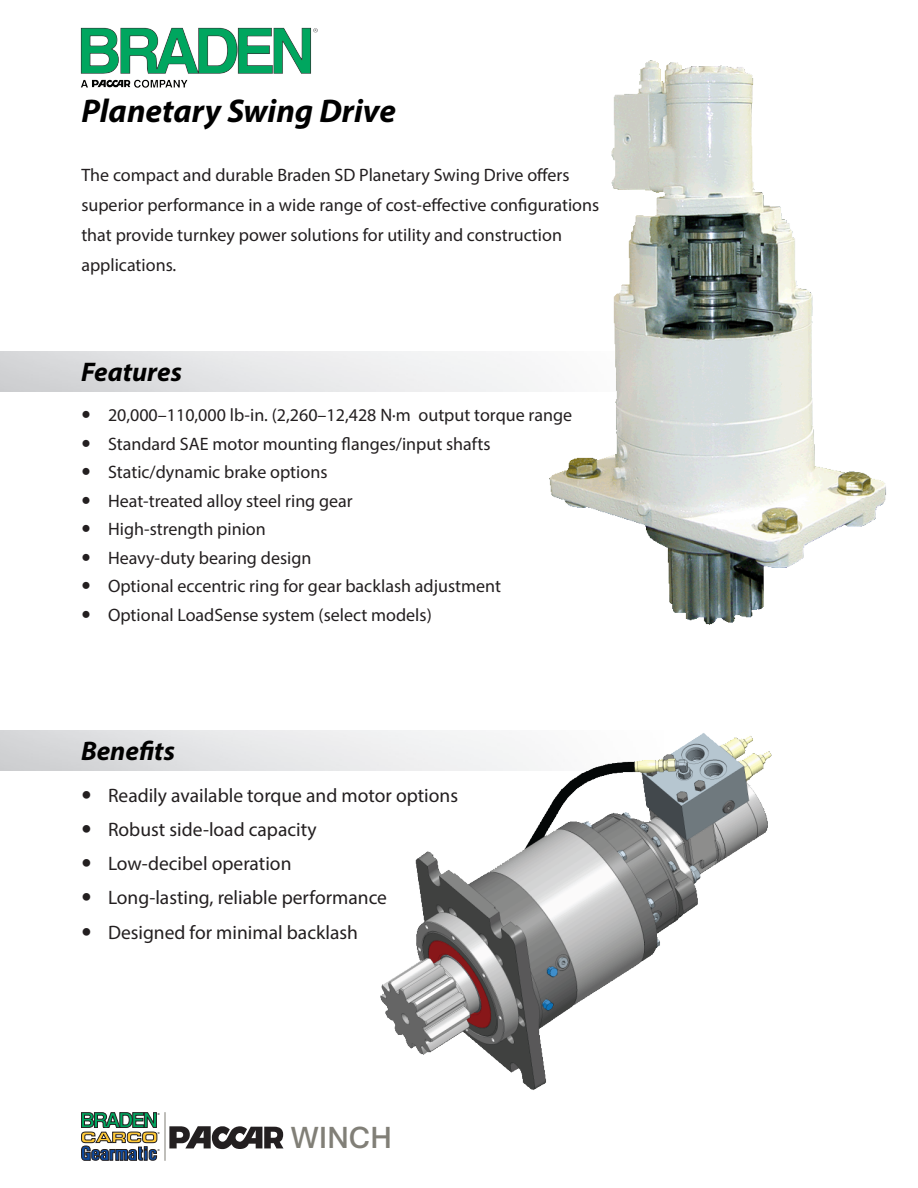
<style>
.page{position:relative;width:918px;height:1188px;background:#fff}
.page>*{position:absolute;margin:0;border:0;box-sizing:border-box;transform-origin:0 0}
.t1{font:italic 700 33px "Myriad Pro";color:#000}
.t2{font:700 31.95px "Shruti";color:#817f77}
.t3{font:italic 700 27px "Myriad Pro";color:#000}
.t4{font:19.5px "Myriad Pro";color:#231f20}
.t5{font:18px/30px "Myriad Pro";color:#231f20}
.t6{font:5.85px "Myriad Pro";color:#231f20}
</style>
<div class="page">
<img style="left:80px;top:27px;width:238px;height:61px">
<img style="left:335px;top:730px;width:437px;height:360px">
<img style="left:549px;top:60px;width:337px;height:565px">
<svg style="left:81px;top:1113px;width:76px;height:47px"></svg>
<hr style="left:165px;top:1112px;width:1px;height:49px;background:#817f77">
<svg style="left:169px;top:1126px;width:114px;height:23px"></svg>
<p class="t1" style="left:81px;top:89px;width:316px">Planetary Swing Drive</p>
<p class="t5" style="left:81px;top:160px;width:519px">The compact and durable Braden SD Planetary Swing Drive offers superior performance in a wide range of cost-effective configurations that provide turnkey power solutions for utility and construction applications.</p>
<p class="t3" style="left:81px;top:354px;width:102px">Features</p>
<p class="t5" style="left:108px;top:400px;width:466px">20,000–110,000 lb-in. (2,260–12,428 N·m output torque range</p>
<p class="t5" style="left:108px;top:429px;width:384px">Standard SAE motor mounting flanges/input shafts</p>
<p class="t5" style="left:108px;top:457px;width:221px">Static/dynamic brake options</p>
<p class="t5" style="left:108px;top:486px;width:246px">Heat-treated alloy steel ring gear</p>
<p class="t5" style="left:108px;top:514px;width:159px">High-strength pinion</p>
<p class="t5" style="left:108px;top:543px;width:205px">Heavy-duty bearing design</p>
<p class="t5" style="left:108px;top:571px;width:395px">Optional eccentric ring for gear backlash adjustment</p>
<p class="t5" style="left:108px;top:600px;width:325px">Optional LoadSense system (select models)</p>
<p class="t3" style="left:81px;top:733px;width:95px">Benefits</p>
<p class="t4" style="left:108px;top:783px;width:352px">Readily available torque and motor options</p>
<p class="t4" style="left:108px;top:818px;width:210px">Robust side-load capacity</p>
<p class="t4" style="left:108px;top:852px;width:185px">Low-decibel operation</p>
<p class="t4" style="left:108px;top:886px;width:281px">Long-lasting, reliable performance</p>
<p class="t4" style="left:108px;top:920px;width:252px">Designed for minimal backlash</p>
<p class="t6" style="left:157px;top:1111px;width:4px">®</p>
<p class="t6" style="left:157px;top:1130px;width:4px">®</p>
<p class="t6" style="left:157px;top:1148px;width:4px">®</p>
<p class="t2" style="left:291px;top:1119px;width:103px">WINCH</p>
</div>
